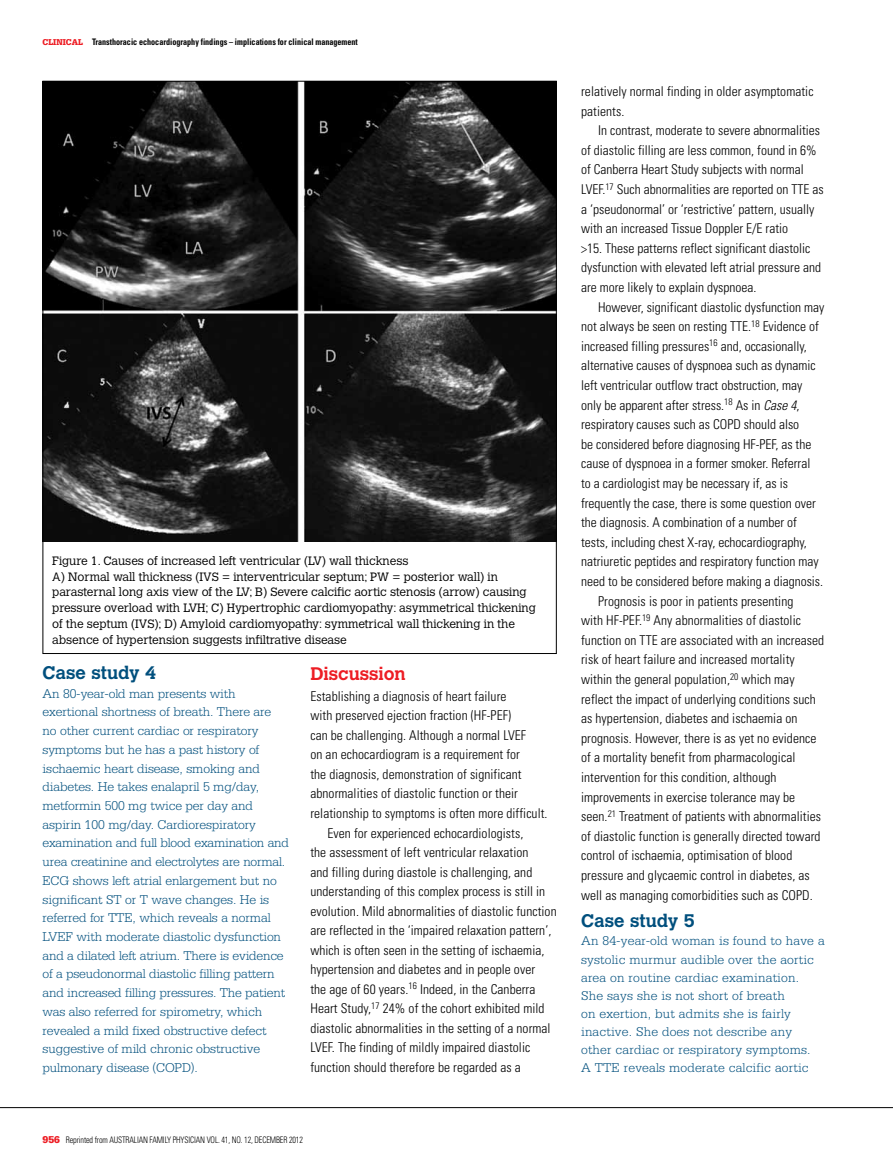
<style>
.page{position:relative;width:893px;height:1170px;background:#fff}
.page>*{position:absolute;margin:0;border:0;box-sizing:border-box;transform-origin:0 0}
.t1{font:700 18px "Calvert";color:#004f7d}
.t2{font:700 18px "Calvert";color:#ed1d24}
.t3{font:300 condensed 13.5px/19.6px "Univers LT";letter-spacing:.005em;color:#000}
.t4{font:300 13.5px/18.8px "Serifa LT";letter-spacing:-.01em;color:#004f7d}
.t5{font:300 13.5px/18.1px "Serifa LT";letter-spacing:.01em;color:#004f7d}
.t6{font:300 12px/15.8px "Calvert";letter-spacing:-.005em;color:#000}
.t7{font:700 condensed 9px "Univers LT";color:#000;scale:.9 1}
.t8{font:300 condensed 9px "Univers LT";letter-spacing:-.015em;color:#000;scale:.9 1}
.s1{font-family:"Serifa LT";font-weight:900;font-stretch:normal;color:#ed1d24}
.s2{font-family:"Serifa LT";font-weight:900;font-stretch:normal;font-size:10.5px;color:#ed1d24}
.s3{font-style:italic}
</style>
<div class="page">
<hr style="left:0;top:1107px;width:893px;height:1px;background:#000">
<img style="left:45px;top:83px;width:510px;height:458px">
<p class="t7" style="left:43px;top:36px;width:352px"><span class="s1">CLINICAL</span> Transthoracic echocardiography findings – implications for clinical management</p>
<p class="t6" style="left:52px;top:553px;width:485px">Figure 1. Causes of increased left ventricular (LV) wall thickness<br>A) Normal wall thickness (IVS = interventricular septum; PW = posterior wall) in parasternal long axis view of the LV; B) Severe calcific aortic stenosis (arrow) causing pressure overload with LVH; C) Hypertrophic cardiomyopathy: asymmetrical thickening of the septum (IVS); D) Amyloid cardiomyopathy: symmetrical wall thickening in the absence of hypertension suggests infiltrative disease</p>
<h1 class="t1" style="left:43px;top:661px;width:115px">Case study 4</h1>
<p class="t4" style="left:43px;top:684px;width:248px">An 80-year-old man presents with exertional shortness of breath. There are<br>no other current cardiac or respiratory symptoms but he has a past history of ischaemic heart disease, smoking and diabetes. He takes enalapril 5 mg/day, metformin 500 mg twice per day and aspirin 100 mg/day. Cardiorespiratory examination and full blood examination and urea creatinine and electrolytes are normal.<br>ECG shows left atrial enlargement but no significant ST or T wave changes. He is referred for TTE, which reveals a normal LVEF with moderate diastolic dysfunction and a dilated left atrium. There is evidence of a pseudonormal diastolic filling pattern and increased filling pressures. The patient was also referred for spirometry, which revealed a mild fixed obstructive defect suggestive of mild chronic obstructive pulmonary disease (COPD).</p>
<h1 class="t2" style="left:310px;top:662px;width:97px">Discussion</h1>
<p class="t3" style="left:310px;top:686px;width:198px">Establishing a diagnosis of heart failure</p>
<p class="t3" style="left:310px;top:705px;width:202px">with preserved ejection fraction (HF-PEF)</p>
<p class="t3" style="left:310px;top:725px;width:217px">can be challenging. Although a normal LVEF</p>
<p class="t3" style="left:310px;top:744px;width:211px">on an echocardiogram is a requirement for</p>
<p class="t3" style="left:310px;top:764px;width:213px">the diagnosis, demonstration of significant</p>
<p class="t3" style="left:310px;top:783px;width:209px">abnormalities of diastolic function or their</p>
<p class="t3" style="left:310px;top:803px;width:239px">relationship to symptoms is often more difficult.</p>
<p class="t3" style="left:327px;top:822px;width:197px">Even for experienced echocardiologists,</p>
<p class="t3" style="left:310px;top:842px;width:220px">the assessment of left ventricular relaxation</p>
<p class="t3" style="left:310px;top:861px;width:223px">and filling during diastole is challenging, and</p>
<p class="t3" style="left:310px;top:881px;width:236px">understanding of this complex process is still in</p>
<p class="t3" style="left:310px;top:900px;width:248px">evolution. Mild abnormalities of diastolic function</p>
<p class="t3" style="left:310px;top:920px;width:242px">are reflected in the ‘impaired relaxation pattern’,</p>
<p class="t3" style="left:310px;top:939px;width:236px">which is often seen in the setting of ischaemia,</p>
<p class="t3" style="left:310px;top:959px;width:226px">hypertension and diabetes and in people over</p>
<p class="t3" style="left:310px;top:978px;width:226px">the age of 60 years.<sup>16</sup> Indeed, in the Canberra</p>
<p class="t3" style="left:310px;top:998px;width:236px">Heart Study,<sup>17</sup> 24% of the cohort exhibited mild</p>
<p class="t3" style="left:310px;top:1017px;width:242px">diastolic abnormalities in the setting of a normal</p>
<p class="t3" style="left:310px;top:1037px;width:221px">LVEF. The finding of mildly impaired diastolic</p>
<p class="t3" style="left:310px;top:1056px;width:212px">function should therefore be regarded as a</p>
<p class="t8" style="left:43px;top:1133px;width:90px"><span class="s2">956</span> Reprinted from Australia</p>
<p class="t8" style="left:143px;top:1133px;width:51px">n Family Physicia</p>
<p class="t8" style="left:200px;top:1133px;width:116px">n Vol. 41, No. 12, December 2012</p>
<p class="t3" style="left:581px;top:81px;width:234px">relatively normal finding in older asymptomatic patients.</p>
<p class="t3" style="left:581px;top:121px;width:244px;text-indent:17px">In contrast, moderate to severe abnormalities of diastolic filling are less common, found in 6% of Canberra Heart Study subjects with normal LVEF.<sup>17</sup> Such abnormalities are reported on TTE as a ‘pseudonormal’ or ‘restrictive’ pattern, usually with an increased Tissue Doppler E/E ratio<br>&gt;15. These patterns reflect significant diastolic dysfunction with elevated left atrial pressure and are more likely to explain dyspnoea.</p>
<p class="t3" style="left:598px;top:297px;width:228px">However, significant diastolic dysfunction may</p>
<p class="t3" style="left:581px;top:317px;width:239px">not always be seen on resting TTE.<sup>18</sup> Evidence of</p>
<p class="t3" style="left:581px;top:336px;width:227px">increased filling pressures<sup>16</sup> and, occasionally,</p>
<p class="t3" style="left:581px;top:356px;width:236px">alternative causes of dyspnoea such as dynamic</p>
<p class="t3" style="left:581px;top:375px;width:223px">left ventricular outflow tract obstruction, may</p>
<p class="t3" style="left:581px;top:395px;width:220px">only be apparent after stress.<sup>18</sup> As in <span class="s3">Case 4</span>,</p>
<p class="t3" style="left:581px;top:414px;width:220px">respiratory causes such as COPD should also</p>
<p class="t3" style="left:581px;top:434px;width:232px">be considered before diagnosing HF-PEF, as the</p>
<p class="t3" style="left:581px;top:454px;width:231px">cause of dyspnoea in a former smoker. Referral</p>
<p class="t3" style="left:581px;top:473px;width:208px">to a cardiologist may be necessary if, as is</p>
<p class="t3" style="left:581px;top:493px;width:236px">frequently the case, there is some question over</p>
<p class="t3" style="left:581px;top:512px;width:217px">the diagnosis. A combination of a number of</p>
<p class="t3" style="left:581px;top:532px;width:227px">tests, including chest X-ray, echocardiography,</p>
<p class="t3" style="left:581px;top:552px;width:239px">natriuretic peptides and respiratory function may</p>
<p class="t3" style="left:581px;top:571px;width:244px">need to be considered before making a diagnosis.</p>
<p class="t3" style="left:598px;top:591px;width:197px">Prognosis is poor in patients presenting</p>
<p class="t3" style="left:581px;top:610px;width:221px">with HF-PEF.<sup>19</sup> Any abnormalities of diastolic</p>
<p class="t3" style="left:581px;top:630px;width:245px">function on TTE are associated with an increased</p>
<p class="t3" style="left:581px;top:649px;width:215px">risk of heart failure and increased mortality</p>
<p class="t3" style="left:581px;top:669px;width:215px">within the general population,<sup>20</sup> which may</p>
<p class="t3" style="left:581px;top:689px;width:236px">reflect the impact of underlying conditions such</p>
<p class="t3" style="left:581px;top:708px;width:218px">as hypertension, diabetes and ischaemia on</p>
<p class="t3" style="left:581px;top:728px;width:237px">prognosis. However, there is as yet no evidence</p>
<p class="t3" style="left:581px;top:747px;width:216px">of a mortality benefit from pharmacological</p>
<p class="t3" style="left:581px;top:767px;width:197px">intervention for this condition, although</p>
<p class="t3" style="left:581px;top:787px;width:216px">improvements in exercise tolerance may be</p>
<p class="t3" style="left:581px;top:806px;width:241px">seen.<sup>21</sup> Treatment of patients with abnormalities</p>
<p class="t3" style="left:581px;top:826px;width:241px">of diastolic function is generally directed toward</p>
<p class="t3" style="left:581px;top:845px;width:213px">control of ischaemia, optimisation of blood</p>
<p class="t3" style="left:581px;top:865px;width:230px">pressure and glycaemic control in diabetes, as</p>
<p class="t3" style="left:581px;top:884px;width:233px">well as managing comorbidities such as COPD.</p>
<h1 class="t1" style="left:581px;top:909px;width:115px">Case study 5</h1>
<p class="t5" style="left:581px;top:932px;width:245px">An 84-year-old woman is found to have a systolic murmur audible over the aortic area on routine cardiac examination.<br>She says she is not short of breath<br>on exertion, but admits she is fairly inactive. She does not describe any other cardiac or respiratory symptoms.<br>A TTE reveals moderate calcific aortic</p>
</div>
